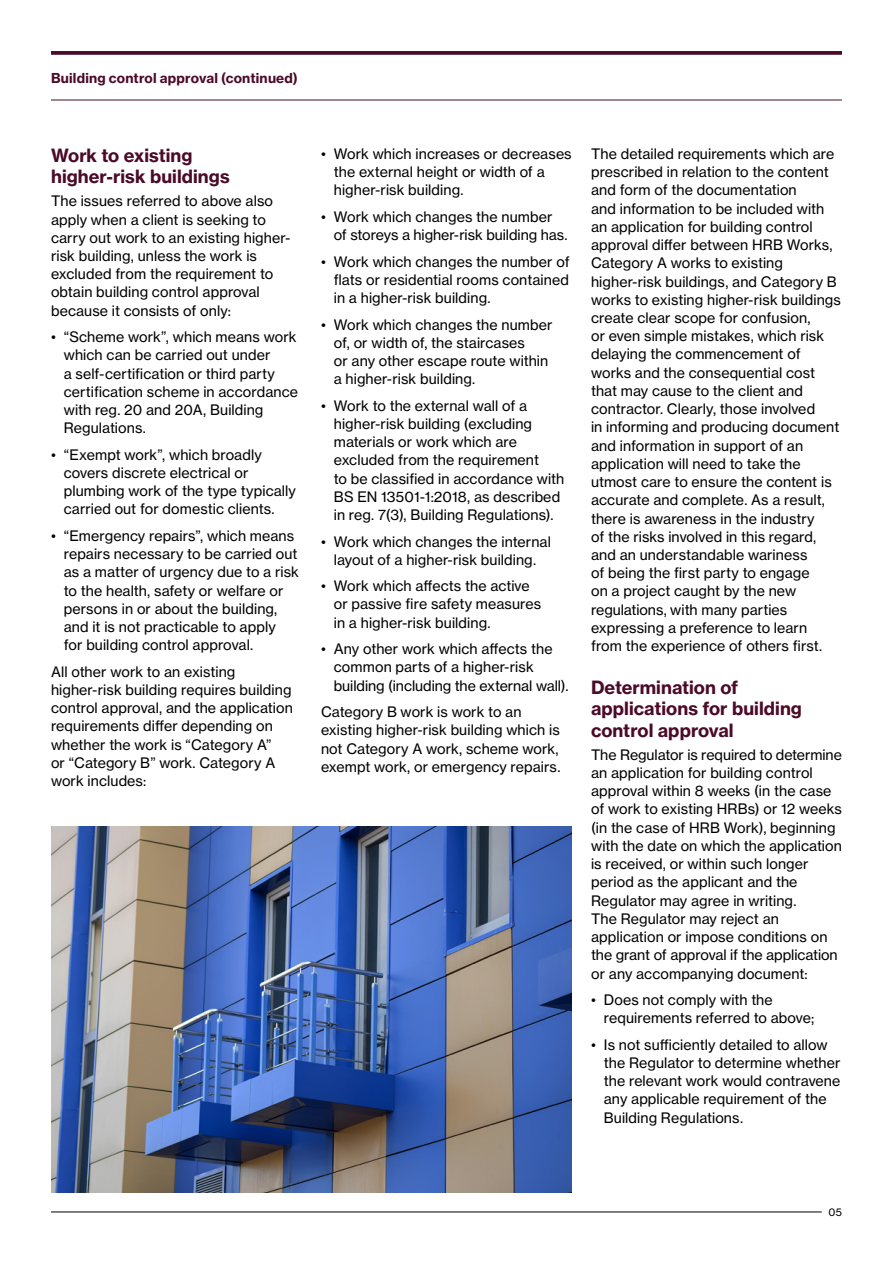
<style>
.page{position:relative;width:893px;height:1263px;background:#fff}
.page>*{position:absolute;margin:0;border:0;box-sizing:border-box;transform-origin:0 0}
.t1{font:18px/21.6px "N Haas Grotesk TX Pro 75 Bd";letter-spacing:.005em;color:#4b0a28}
.t2{font:14.25px/18.3px "N Haas Grotesk TX Pro 55 Rg";letter-spacing:.005em;color:#000}
.t3{font:13.5px "N Haas Grotesk TX Pro 75 Bd";letter-spacing:.015em;color:#4b0a28}
.t4{font:10.5px "N Haas Grotesk TX Pro 55 Rg";color:#000}
</style>
<div class="page">
<hr style="left:51px;top:1212px;width:771px;height:1px;background:#000">
<svg style="left:51px;top:51px;width:791px;height:4px;background:#551835"></svg>
<img style="left:51px;top:826px;width:521px;height:367px">
<hr style="left:51px;top:100px;width:791px;height:1px;background:#4b0a28">
<p class="t3" style="left:51px;top:69px;width:248px">Building control approval (continued)</p>
<p class="t1" style="left:51px;top:144px;width:180px">Work to existing higher-risk buildings</p>
<p class="t2" style="left:51px;top:192px;width:241px">The issues referred to above also apply when a client is seeking to carry out work to an existing higher&shy;risk building, unless the work is excluded from the requirement to obtain building control approval because it consists of only:</p>
<p class="t2" style="left:64px;top:328px;width:236px;text-indent:-13px">• “Scheme work”, which means work which can be carried out under<br>a self-certification or third party certification scheme in accordance with reg. 20 and 20A, Building<br>Regulations.</p>
<p class="t2" style="left:64px;top:445px;width:234px;text-indent:-13px">• “Exempt work”, which broadly covers discrete electrical or plumbing work of the type typically carried out for domestic clients.</p>
<p class="t2" style="left:64px;top:527px;width:237px;text-indent:-13px">• “Emergency repairs”, which means repairs necessary to be carried out as a matter of urgency due to a risk to the health, safety or welfare or persons in or about the building, and it is not practicable to apply<br>for building control approval.</p>
<p class="t2" style="left:51px;top:662px;width:243px">All other work to an existing higher-risk building requires building control approval, and the application requirements differ depending on whether the work is “Category A”<br>or “Category B” work. Category A work includes:</p>
<p class="t2" style="left:334px;top:145px;width:239px;text-indent:-13px">• Work which increases or decreases the external height or width of a higher-risk building.</p>
<p class="t2" style="left:334px;top:207px;width:235px;text-indent:-13px">• Work which changes the number of storeys a higher-risk building has.</p>
<p class="t2" style="left:334px;top:252px;width:237px;text-align:justify;text-indent:-13px">• Work which changes the number of flats or residential rooms contained in a higher-risk building.</p>
<p class="t2" style="left:334px;top:315px;width:220px;text-indent:-13px">• Work which changes the number of, or width of, the staircases<br>or any other escape route within a higher-risk building.</p>
<p class="t2" style="left:334px;top:396px;width:232px;text-indent:-13px">• Work to the external wall of a higher-risk building (excluding materials or work which are excluded from the requirement<br>to be classified in accordance with<br>BS EN 13501-1:2018, as described in reg. 7(3), Building Regulations).</p>
<p class="t2" style="left:321px;top:532px;width:231px;text-align:center">• Work which changes the internal layout of a higher-risk building.</p>
<p class="t2" style="left:334px;top:577px;width:209px;text-indent:-13px">• Work which affects the active or passive fire safety measures in a higher-risk building.</p>
<p class="t2" style="left:334px;top:640px;width:236px;text-indent:-13px">• Any other work which affects the common parts of a higher-risk building (including the external wall).</p>
<p class="t2" style="left:321px;top:703px;width:241px">Category B work is work to an existing higher-risk building which is not Category A work, scheme work, exempt work, or emergency repairs.</p>
<p class="t2" style="left:591px;top:145px;width:251px">The detailed requirements which are prescribed in relation to the content and form of the documentation<br>and information to be included with an application for building control approval differ between HRB Works, Category A works to existing higher-risk buildings, and Category B works to existing higher-risk buildings create clear scope for confusion,<br>or even simple mistakes, which risk delaying the commencement of works and the consequential cost that may cause to the client and contractor. Clearly, those involved<br>in informing and producing document and information in support of an application will need to take the utmost care to ensure the content is accurate and complete. As a result, there is awareness in the industry<br>of the risks involved in this regard, and an understandable wariness<br>of being the first party to engage<br>on a project caught by the new regulations, with many parties expressing a preference to learn from the experience of others first.</p>
<p class="t1" style="left:591px;top:676px;width:212px">Determination of applications for building control approval</p>
<p class="t2" style="left:591px;top:745px;width:252px">The Regulator is required to determine an application for building control approval within 8 weeks (in the case of work to existing HRBs) or 12 weeks (in the case of HRB Work), beginning with the date on which the application is received, or within such longer period as the applicant and the Regulator may agree in writing.<br>The Regulator may reject an application or impose conditions on the grant of approval if the application or any accompanying document:</p>
<p class="t2" style="left:604px;top:990px;width:212px;text-indent:-13px">• Does not comply with the requirements referred to above;</p>
<p class="t2" style="left:604px;top:1035px;width:238px;text-indent:-13px">• Is not sufficiently detailed to allow the Regulator to determine whether the relevant work would contravene any applicable requirement of the Building Regulations.</p>
<p class="t4" style="left:828px;top:1205px;width:15px">05</p>
</div>
